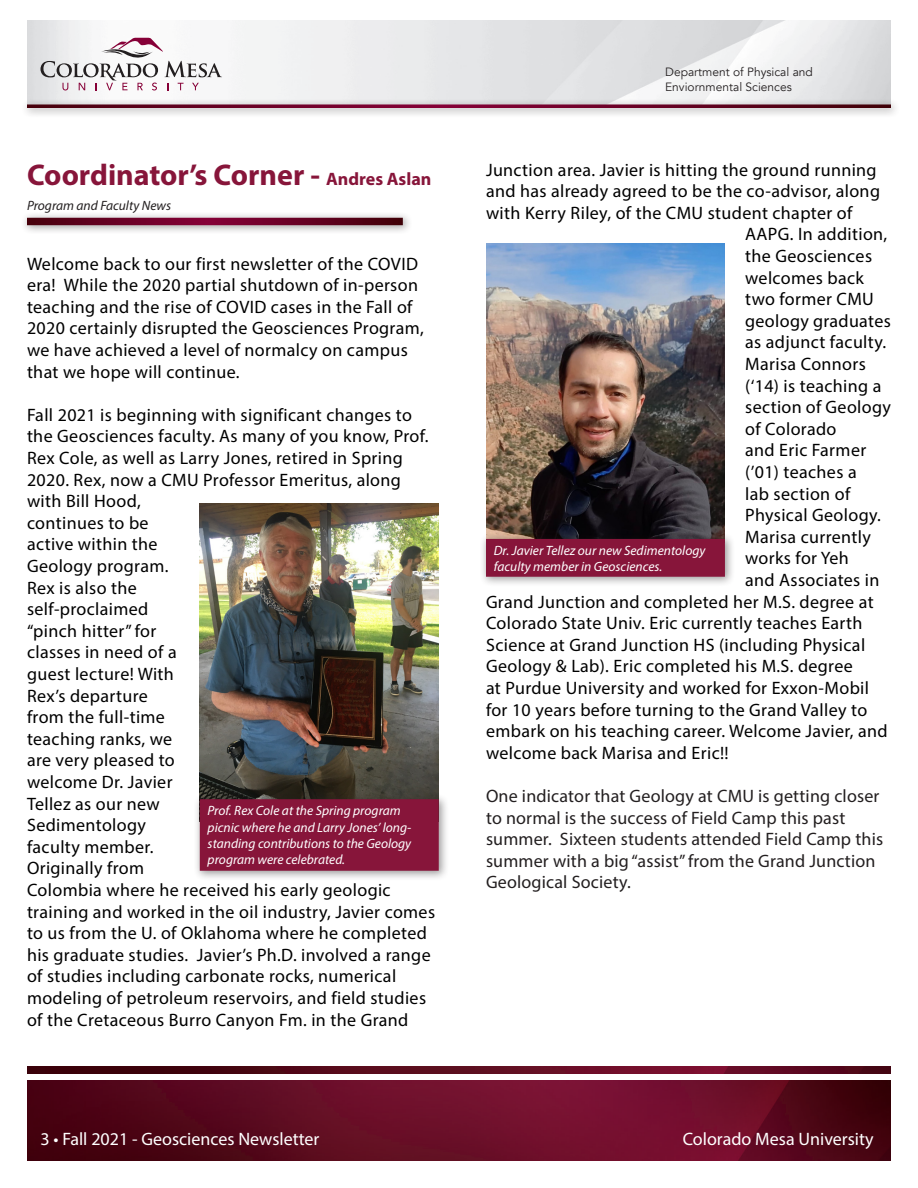
<style>
.page{position:relative;width:918px;height:1188px;background:#fff}
.page>*{position:absolute;margin:0;border:0;box-sizing:border-box;transform-origin:0 0}
.t1{font:700 30px "Myriad Pro";color:#87153a}
.t2{font:18px/21.6px "Myriad Pro";letter-spacing:.02em;color:#000}
.t3{font:18px/21.6px "Myriad Pro";letter-spacing:.01em;color:#231f20}
.t4{font:18px "Myriad Pro";color:#fff}
.t5{font:italic 13.5px/16.2px "Myriad Pro";color:#fff}
.t6{font:italic 13.5px "Myriad Pro";color:#242021}
.t7{font:12px/14.4px "Avenir";color:#242021}
.s1{font-size:18px}
</style>
<div class="page">
<img style="left:27px;top:1080px;width:864px;height:81px">
<img style="left:27px;top:1066px;width:864px;height:7px">
<img style="left:27px;top:20px;width:864px;height:78px">
<div style="left:21px;top:98px;width:880px;height:20px;background:#231f20;opacity:.45"></div>
<svg style="left:27px;top:104px;width:864px;height:4px;background:#731a37"></svg>
<img style="left:200px;top:503px;width:239px;height:290px">
<div style="left:193px;top:793px;width:256px;height:88px;background:#231f20;opacity:.45"></div>
<div style="left:200px;top:799px;width:239px;height:72px;background:#87153a"></div>
<img style="left:486px;top:243px;width:239px;height:290px">
<div style="left:480px;top:533px;width:255px;height:54px;background:#231f20;opacity:.45"></div>
<div style="left:486px;top:539px;width:239px;height:38px;background:#87153a"></div>
<svg style="left:41px;top:38px;width:181px;height:52px"></svg>
<div style="left:21px;top:211px;width:392px;height:24px;background:#231f20;opacity:.45"></div>
<svg style="left:27px;top:218px;width:376px;height:7px;background:#650021"></svg>
<p class="t1" style="left:27px;top:155px;width:406px">Coordinator’s Corner - <span class="s1">Andres Aslan</span></p>
<p class="t6" style="left:27px;top:197px;width:146px">Program and Faculty News</p>
<p class="t2" style="left:27px;top:253px;width:398px">Welcome back to our first newsletter of the COVID era! While the 2020 partial shutdown of in-person teaching and the rise of COVID cases in the Fall of 2020 certainly disrupted the Geosciences Program, we have achieved a level of normalcy on campus that we hope will continue.</p>
<p class="t2" style="left:27px;top:404px;width:410px">Fall 2021 is beginning with significant changes to the Geosciences faculty. As many of you know, Prof.<br>Rex Cole, as well as Larry Jones, retired in Spring<br>2020. Rex, now a CMU Professor Emeritus, along with Bill Hood,<br>continues to be<br>active within the<br>Geology program.<br>Rex is also the<br>self-proclaimed<br>“pinch hitter” for<br>classes in need of a<br>guest lecture! With<br>Rex’s departure<br>from the full-time<br>teaching ranks, we<br>are very pleased to<br>welcome Dr. Javier<br>Tellez as our new<br>Sedimentology<br>faculty member.<br>Originally from<br>Colombia where he received his early geologic training and worked in the oil industry, Javier comes to us from the U. of Oklahoma where he completed his graduate studies. Javier’s Ph.D. involved a range of studies including carbonate rocks, numerical modeling of petroleum reservoirs, and field studies of the Cretaceous Burro Canyon Fm. in the Grand</p>
<p class="t5" style="left:208px;top:803px;width:205px">Prof. Rex Cole at the Spring program picnic where he and Larry Jones’ long&shy;standing contributions to the Geology program were celebrated.</p>
<p class="t7" style="left:665px;top:65px;width:149px">Department of Physical and<br>Enviornmental Sciences</p>
<p class="t2" style="left:486px;top:158px;width:392px">Junction area. Javier is hitting the ground running</p>
<p class="t2" style="left:486px;top:180px;width:396px">and has already agreed to be the co-advisor, along</p>
<p class="t2" style="left:486px;top:202px;width:368px">with Kerry Riley, of the CMU student chapter of</p>
<p class="t2" style="left:745px;top:223px;width:144px">AAPG. In addition,</p>
<p class="t2" style="left:745px;top:245px;width:128px">the Geosciences</p>
<p class="t2" style="left:745px;top:266px;width:120px">welcomes back</p>
<p class="t2" style="left:745px;top:288px;width:130px">two former CMU</p>
<p class="t2" style="left:745px;top:310px;width:147px">geology graduates</p>
<p class="t2" style="left:745px;top:331px;width:143px">as adjunct faculty.</p>
<p class="t2" style="left:745px;top:353px;width:122px">Marisa Connors</p>
<p class="t2" style="left:745px;top:374px;width:138px">(‘14) is teaching a</p>
<p class="t2" style="left:745px;top:396px;width:147px">section of Geology</p>
<p class="t2" style="left:745px;top:418px;width:93px">of Colorado</p>
<p class="t2" style="left:745px;top:439px;width:123px">and Eric Farmer</p>
<p class="t2" style="left:745px;top:461px;width:113px">(’01) teaches a</p>
<p class="t2" style="left:745px;top:482px;width:107px">lab section of</p>
<p class="t2" style="left:745px;top:504px;width:137px">Physical Geology.</p>
<p class="t2" style="left:745px;top:526px;width:127px">Marisa currently</p>
<p class="t2" style="left:745px;top:547px;width:105px">works for Yeh</p>
<p class="t2" style="left:745px;top:569px;width:136px">and Associates in</p>
<p class="t2" style="left:486px;top:590px;width:389px">Grand Junction and completed her M.S. degree at</p>
<p class="t2" style="left:486px;top:612px;width:378px">Colorado State Univ. Eric currently teaches Earth</p>
<p class="t2" style="left:486px;top:634px;width:381px">Science at Grand Junction HS (including Physical</p>
<p class="t2" style="left:486px;top:655px;width:368px">Geology &amp; Lab). Eric completed his M.S. degree</p>
<p class="t2" style="left:486px;top:677px;width:385px">at Purdue University and worked for Exxon-Mobil</p>
<p class="t2" style="left:486px;top:698px;width:383px">for 10 years before turning to the Grand Valley to</p>
<p class="t2" style="left:486px;top:720px;width:403px">embark on his teaching career. Welcome Javier, and</p>
<p class="t2" style="left:486px;top:742px;width:244px">welcome back Marisa and Eric!!</p>
<p class="t3" style="left:486px;top:785px;width:399px">One indicator that Geology at CMU is getting closer to normal is the success of Field Camp this past summer. Sixteen students attended Field Camp this summer with a big “assist” from the Grand Junction Geological Society.</p>
<p class="t5" style="left:494px;top:542px;width:213px">Dr. Javier Tellez our new Sedimentology faculty member in Geosciences.</p>
<p class="t4" style="left:40px;top:1127px;width:281px">3 • Fall 2021 - Geosciences Newsletter</p>
<p class="t4" style="left:683px;top:1127px;width:192px">Colorado Mesa University</p>
</div>
